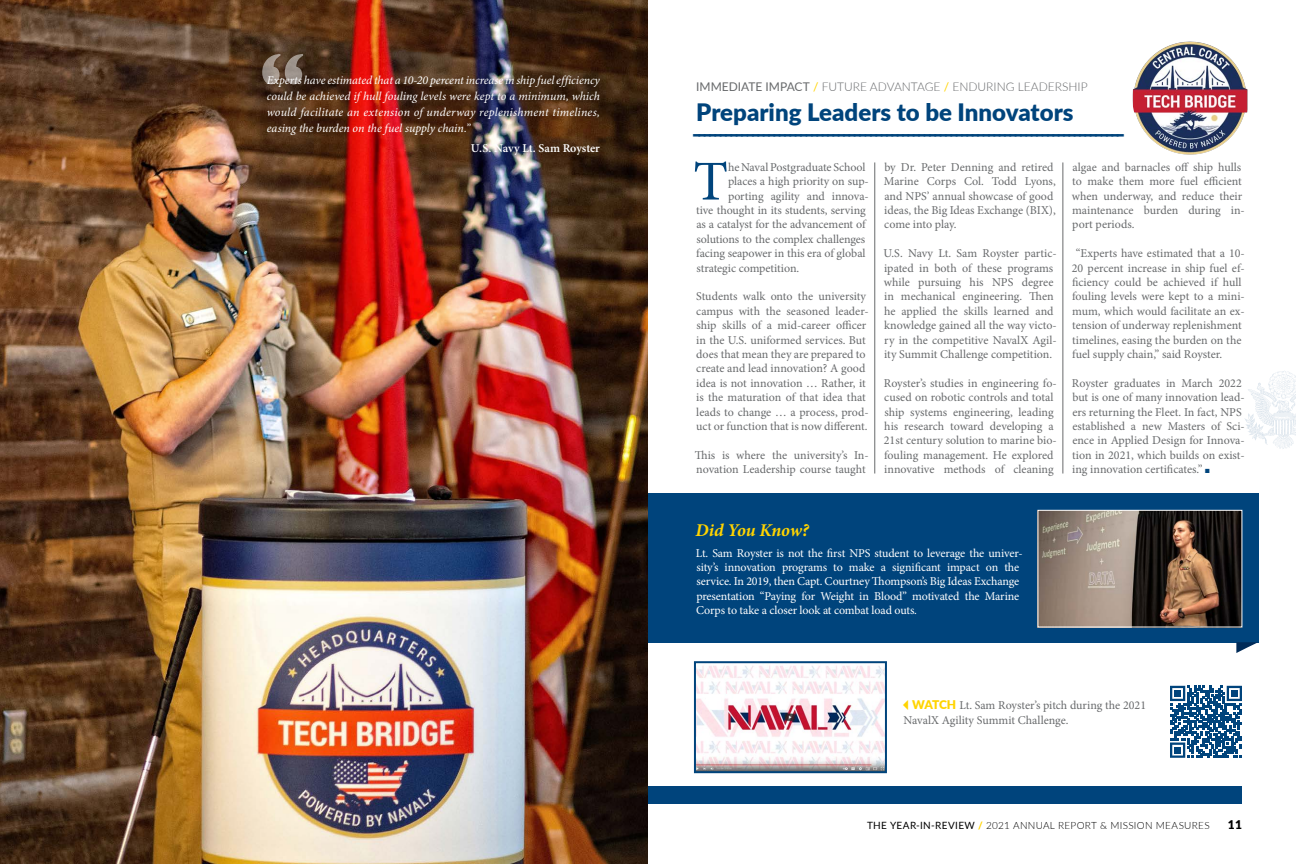
<style>
.page{position:relative;width:1296px;height:864px;background:#fff}
.page>*{position:absolute;margin:0;border:0;box-sizing:border-box;transform-origin:0 0}
.t1{font:56.3px "Minion Pro";color:#00447c}
.t2{font:900 24px "Lato";color:#00447c}
.t3{font:900 22.5px "Lato";color:#00447c;scale:.8 1}
.t4{font:italic 700 18px "Minion Pro";letter-spacing:-.005em;color:#ffd400}
.t5{font:12px/14.4px "Minion Pro";color:#686a6c}
.t6{font:12px/14.4px "Minion Pro";letter-spacing:-.01em;color:#fff}
.pullquote{font:italic 12px/16px "Minion Pro";color:#fff;text-align:justify}
.t7{font:300 12px "Lato";color:#686a6c}
.pullqote_credit{font:600 12px "Minion Pro";letter-spacing:-.01em;color:#fff}
.t8{font:900 12px "Lato";color:#000}
.t9{font:300 10px "Lato";letter-spacing:.03em;color:#000}
.s1{font-weight:400}
.s2{font-weight:400;color:#ffd400}
.s3{color:#00447c}
.s4{color:#ffd400}
.s5{font-family:"Lato";font-weight:900;color:#ffd400}
.s6{font-weight:800;color:#ffd400}
.s7{font-weight:300;color:#fff}
</style>
<div class="page">
<div style="left:648px;top:786px;width:594px;height:18px;background:#00447c"></div>
<img style="left:1245px;top:371px;width:51px;height:78px">
<img style="left:0;top:0;width:648px;height:863px">
<svg style="left:262px;top:54px;width:41px;height:30px"></svg>
<svg style="left:693px;top:661px;width:194px;height:113px"></svg>
<svg style="left:1170px;top:686px;width:72px;height:72px"></svg>
<div style="left:1174px;top:690px;width:7px;height:7px;background:#00447c"></div>
<div style="left:1231px;top:690px;width:7px;height:7px;background:#00447c"></div>
<div style="left:1174px;top:747px;width:7px;height:6px;background:#00447c"></div>
<img style="left:1132px;top:39px;width:117px;height:117px;border-radius:58px">
<hr style="left:875px;top:162px;width:1px;height:312px;background:#686a6c">
<hr style="left:1063px;top:162px;width:1px;height:312px;background:#686a6c">
<div style="left:648px;top:493px;width:610px;height:149px;background:#00447c"></div>
<img style="left:1040px;top:512px;width:200px;height:113px">
<div style="left:1038px;top:510px;width:204px;height:117px;border:1px solid #fff"></div>
<svg style="left:1236px;top:642px;width:22px;height:11px"></svg>
<p class="pullquote" style="left:267px;top:73px;width:335px">Experts have estimated that a 10-20 percent increase in ship fuel efficiency could be achieved if hull fouling levels were kept to a minimum, which would facilitate an extension of underway replenishment timelines, easing the burden on the fuel supply chain.”</p>
<p class="pullqote_credit" style="left:471px;top:140px;width:131px">U.S. Navy Lt. Sam Royster</p>
<p class="t7" style="left:696px;top:78px;width:393px"><span class="s1">IMMEDIATE IMPACT</span> <span class="s2">/</span> FUTURE ADVANTAGE <span class="s2">/</span> ENDURING LEADERSHIP</p>
<p class="t2" style="left:696px;top:94px;width:379px">Preparing Leaders to be Innovators</p>
<p class="t3" style="left:692px;top:108px;width:542px">________________________________________________________________________________</p>
<p class="t1" style="left:693px;top:144px;width:36px">T</p>
<p class="t5" style="left:728px;top:160px;width:139px">he Naval Postgraduate School</p>
<p class="t5" style="left:884px;top:160px;width:173px">by Dr. Peter Denning and retired<br>Marine Corps Col. Todd Lyons, and NPS’ annual showcase of good ideas, the Big Ideas Exchange (BIX), come into play.</p>
<p class="t5" style="left:884px;top:246px;width:175px">U.S. Navy Lt. Sam Royster partic&shy;ipated in both of these programs while pursuing his NPS degree in mechanical engineering. Then he applied the skills learned and knowledge gained all the way victo&shy;ry in the competitive NavalX Agil&shy;ity Summit Challenge competition.</p>
<p class="t5" style="left:884px;top:376px;width:174px">Royster’s studies in engineering fo&shy;cused on robotic controls and total ship systems engineering, leading his research toward developing a 21st century solution to marine bio&shy;fouling management. He explored innovative methods of cleaning</p>
<p class="t5" style="left:1072px;top:160px;width:175px">algae and barnacles off ship hulls to make them more fuel efficient when underway, and reduce their maintenance burden during in&shy;port periods.</p>
<p class="t5" style="left:1072px;top:246px;width:174px;text-indent:4px">“Experts have estimated that a 10- 20 percent increase in ship fuel ef&shy;ficiency could be achieved if hull fouling levels were kept to a mini&shy;mum, which would facilitate an ex&shy;tension of underway replenishment timelines, easing the burden on the fuel supply chain,” said Royster.</p>
<p class="t5" style="left:1072px;top:376px;width:174px">Royster graduates in March 2022 but is one of many innovation lead&shy;ers returning the Fleet. In fact, NPS established a new Masters of Sci&shy;ence in Applied Design for Innova&shy;tion in 2021, which builds on exist&shy;ing innovation certificates.” <span class="s3">■</span></p>
<p class="t5" style="left:728px;top:174px;width:142px">places a high priority on sup-</p>
<p class="t5" style="left:728px;top:189px;width:142px">porting agility and innova-</p>
<p class="t5" style="left:696px;top:203px;width:171px">tive thought in its students, serving</p>
<p class="t5" style="left:696px;top:217px;width:171px">as a catalyst for the advancement of</p>
<p class="t5" style="left:696px;top:232px;width:170px">solutions to the complex challenges</p>
<p class="t5" style="left:696px;top:246px;width:171px">facing seapower in this era of global</p>
<p class="t5" style="left:696px;top:261px;width:104px">strategic competition.</p>
<p class="t5" style="left:696px;top:289px;width:174px">Students walk onto the university campus with the seasoned leader&shy;ship skills of a mid-career officer in the U.S. uniformed services. But does that mean they are prepared to create and lead innovation? A good idea is not innovation … Rather, it is the maturation of that idea that leads to change … a process, prod&shy;uct or function that is now different.</p>
<p class="t5" style="left:695px;top:448px;width:175px">This is where the university’s In&shy;novation Leadership course taught</p>
<p class="t4" style="left:695px;top:518px;width:115px">Did You Know?</p>
<p class="t6" style="left:696px;top:546px;width:328px">Lt. Sam Royster is not the first NPS student to leverage the univer&shy;sity’s innovation programs to make a significant impact on the service. In 2019, then Capt. Courtney Thompson’s Big Ideas Exchange presentation “Paying for Weight in Blood” motivated the Marine Corps to take a closer look at combat load outs.</p>
<p class="t5" style="left:904px;top:698px;width:244px;text-indent:-5px"><span class="s4">✓</span><span class="s5">WATCH</span> Lt. Sam Royster’s pitch during the 2021<br>NavalX Agility Summit Challenge.</p>
<p class="t9" style="left:867px;top:819px;width:344px"><span class="s1">THE YEAR-IN-REVIEW</span> <span class="s6">/</span> 2021 ANNUAL REPORT &amp; MISSION MEASURES</p>
<p class="t8" style="left:1228px;top:816px;width:40px">11 <span class="s7">11</span></p>
</div>
